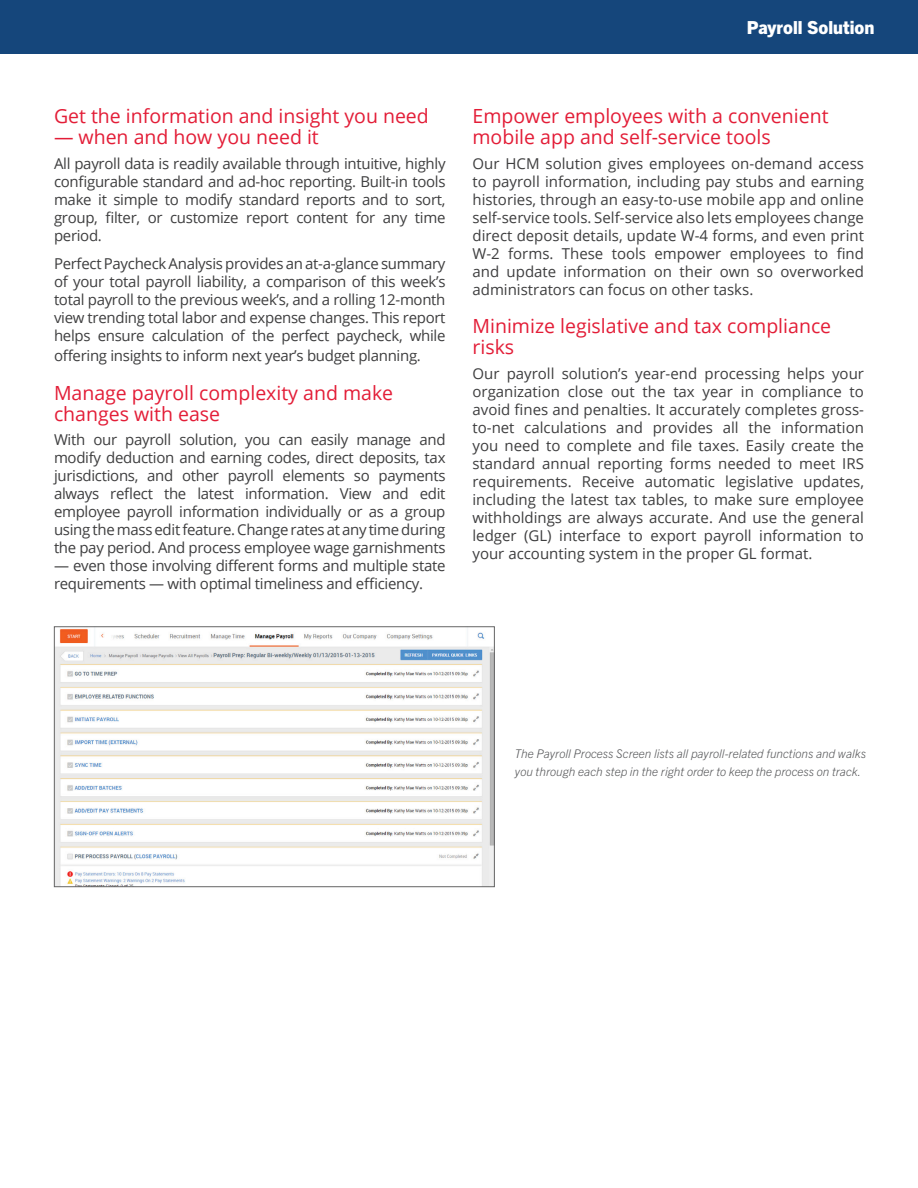
<style>
.page{position:relative;width:918px;height:1188px;background:#fff}
.page>*{position:absolute;margin:0;border:0;box-sizing:border-box;transform-origin:0 0}
.Subhead{font:19.5px/21px "Open Sans";color:#e31d37}
.t1{font:800 18px "Trade Gothic Next LT Pro";color:#fff}
.Body{font:15px/18px "Open Sans";letter-spacing:-.02em;color:#3e3e3f;text-align:justify}
.Callout_Image_captio{font:italic 300 12px/18px "Trade Gothic Next LT Pro";color:#57585a}
</style>
<div class="page">
<div style="left:0;top:0;width:918px;height:54px;background:#15467b"></div>
<img style="left:56px;top:628px;width:437px;height:257px">
<div style="left:54px;top:626px;width:441px;height:261px;border:1px solid #656565"></div>
<p class="t1" style="left:747px;top:15px;width:129px">Payroll Solution</p>
<p class="Subhead" style="left:54px;top:105px;width:376px">Get the information and insight you need</p>
<p class="Subhead" style="left:54px;top:126px;width:266px">— when and how you need it</p>
<p class="Body" style="left:54px;top:154px;width:393px">All payroll data is readily available through intuitive, highly configurable standard and ad-hoc reporting. Built-in tools make it simple to modify standard reports and to sort, group, filter, or customize report content for any time period.</p>
<p class="Body" style="left:54px;top:255px;width:393px">Perfect Paycheck Analysis provides an at-a-glance summary of your total payroll liability, a comparison of this week’s total payroll to the previous week’s, and a rolling 12-month view trending total labor and expense changes. This report helps ensure calculation of the perfect paycheck, while</p>
<p class="Body" style="left:54px;top:346px;width:368px">offering insights to inform next year’s budget planning.</p>
<p class="Subhead" style="left:54px;top:381px;width:341px">Manage payroll complexity and make changes with ease</p>
<p class="Body" style="left:54px;top:430px;width:393px">With our payroll solution, you can easily manage and modify deduction and earning codes, direct deposits, tax jurisdictions, and other payroll elements so payments always reflect the latest information. View and edit employee payroll information individually or as a group using the mass edit feature. Change rates at any time during the pay period. And process employee wage garnishments</p>
<p class="Body" style="left:54px;top:556px;width:393px">— even those involving different forms and multiple state requirements — with optimal timeliness and efficiency.</p>
<p class="Subhead" style="left:472px;top:105px;width:358px">Empower employees with a convenient mobile app and self-service tools</p>
<p class="Body" style="left:472px;top:154px;width:393px">Our HCM solution gives employees on-demand access to payroll information, including pay stubs and earning histories, through an easy-to-use mobile app and online self-service tools. Self-service also lets employees change direct deposit details, update W-4 forms, and even print W-2 forms. These tools empower employees to find and update information on their own so overworked administrators can focus on other tasks.</p>
<p class="Subhead" style="left:472px;top:315px;width:360px">Minimize legislative and tax compliance risks</p>
<p class="Body" style="left:472px;top:364px;width:393px">Our payroll solution’s year-end processing helps your organization close out the tax year in compliance to avoid fines and penalties. It accurately completes gross&shy;to-net calculations and provides all the information you need to complete and file taxes. Easily create the standard annual reporting forms needed to meet IRS requirements. Receive automatic legislative updates, including the latest tax tables, to make sure employee withholdings are always accurate. And use the general ledger (GL) interface to export payroll information to your accounting system in the proper GL format.</p>
<p class="Callout_Image_captio" style="left:515px;top:744px;width:353px">The Payroll Process Screen lists all payroll-related functions and walks you through each step in the right order to keep the process on track.</p>
</div>
